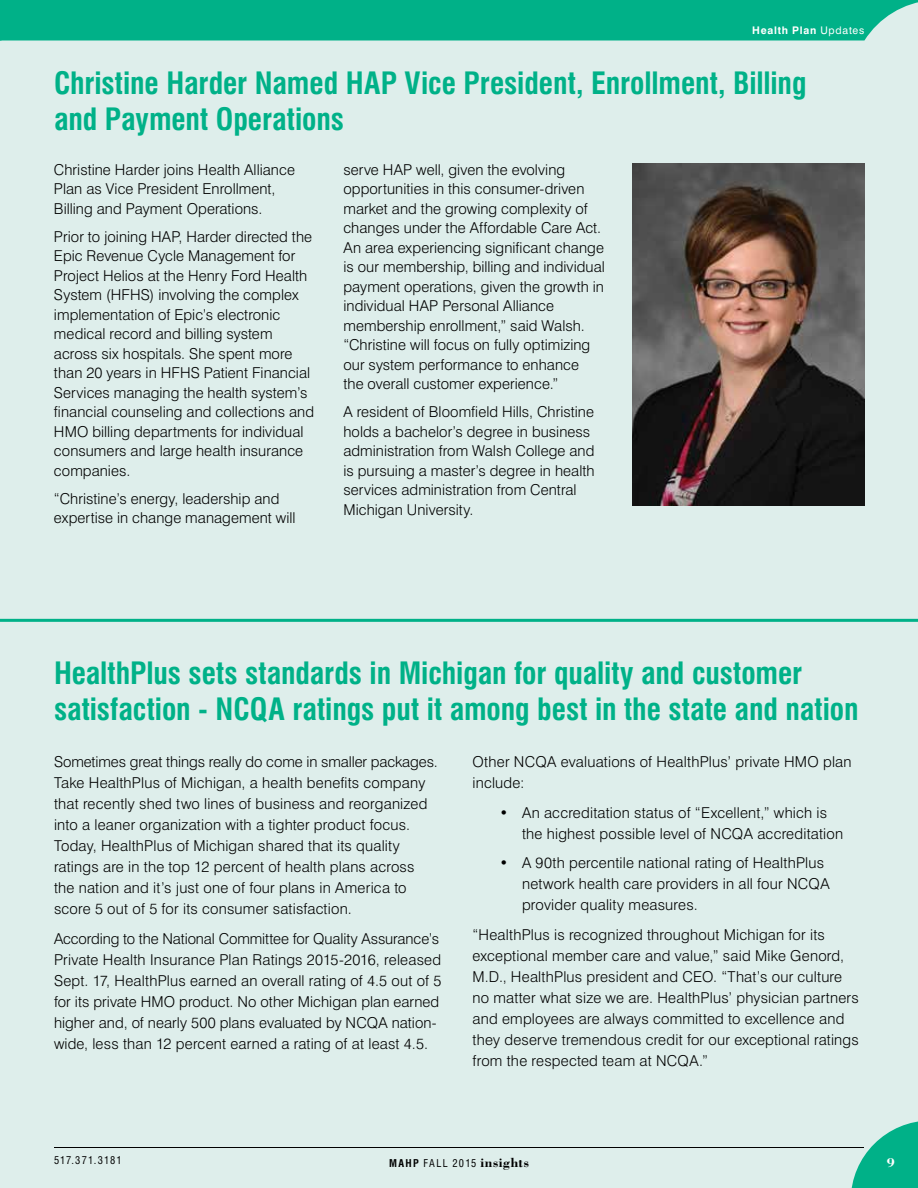
<style>
.page{position:relative;width:918px;height:1188px;background:#deeeeb}
.page>*{position:absolute;margin:0;border:0;box-sizing:border-box;transform-origin:0 0}
.t1{font:700 condensed 30px/36px "Swiss 721 BT";letter-spacing:-.005em;color:#00b188}
.t2{font:300 15px/19.5px "Swiss 721 BT";letter-spacing:.005em;color:#000}
.t3{font:700 13.5px "Bodoni";color:#fff}
.t4{font:condensed 10.5px "Swiss 721 BT";letter-spacing:.105em;color:#000}
.t5{font:700 10.5px "Swiss 721 BT";letter-spacing:.07em;color:#fff}
.s1{font-weight:400}
.s2{font-weight:700}
.s3{font-family:"Bodoni";font-weight:700;font-stretch:normal;font-size:13.5px}
</style>
<div class="page">
<hr style="left:0;top:619px;width:918px;height:3px;background:#00b188">
<img style="left:632px;top:163px;width:232px;height:342px">
<svg style="left:851px;top:1121px;width:67px;height:67px"></svg>
<hr style="left:54px;top:1147px;width:810px;height:1px;background:#000">
<div style="left:0;top:0;width:918px;height:40px;background:#00b188"></div>
<p class="t5" style="left:752px;top:24px;width:114px">Health Plan <span class="s1">Updates</span></p>
<h1 class="t1" style="left:54px;top:65px;width:754px">Christine Harder Named HAP Vice President, Enrollment, Billing and Payment Operations</h1>
<p class="t2" style="left:54px;top:159px;width:243px">Christine Harder joins Health Alliance<br>Plan as Vice President Enrollment,<br>Billing and Payment Operations.</p>
<p class="t2" style="left:54px;top:227px;width:262px">Prior to joining HAP, Harder directed the Epic Revenue Cycle Management for Project Helios at the Henry Ford Health System (HFHS) involving the complex implementation of Epic’s electronic medical record and billing system across six hospitals. She spent more than 20 years in HFHS Patient Financial Services managing the health system’s financial counseling and collections and HMO billing departments for individual consumers and large health insurance companies.</p>
<p class="t2" style="left:54px;top:489px;width:243px">“Christine’s energy, leadership and expertise in change management will</p>
<p class="t2" style="left:343px;top:159px;width:263px">serve HAP well, given the evolving opportunities in this consumer-driven market and the growing complexity of changes under the Affordable Care Act.<br>An area experiencing significant change is our membership, billing and individual payment operations, given the growth in individual HAP Personal Alliance membership enrollment,” said Walsh. “Christine will focus on fully optimizing our system performance to enhance<br>the overall customer experience.”</p>
<p class="t2" style="left:343px;top:402px;width:253px">A resident of Bloomfield Hills, Christine holds a bachelor’s degree in business administration from Walsh College and is pursuing a master’s degree in health services administration from Central Michigan University.</p>
<h1 class="t1" style="left:54px;top:655px;width:806px">HealthPlus sets standards in Michigan for quality and customer satisfaction - NCQA ratings put it among best in the state and nation</h1>
<p class="t2" style="left:54px;top:751px;width:385px;line-height:21px">Sometimes great things really do come in smaller packages.<br>Take HealthPlus of Michigan, a health benefits company that recently shed two lines of business and reorganized into a leaner organization with a tighter product focus.<br>Today, HealthPlus of Michigan shared that its quality ratings are in the top 12 percent of health plans across the nation and it’s just one of four plans in America to score 5 out of 5 for its consumer satisfaction.</p>
<p class="t2" style="left:54px;top:928px;width:389px;line-height:21px">According to the National Committee for Quality Assurance’s Private Health Insurance Plan Ratings 2015-2016, released Sept. 17, HealthPlus earned an overall rating of 4.5 out of 5 for its private HMO product. No other Michigan plan earned higher and, of nearly 500 plans evaluated by NCQA nation&shy;wide, less than 12 percent earned a rating of at least 4.5.</p>
<p class="t2" style="left:472px;top:751px;width:381px;line-height:21px">Other NCQA evaluations of HealthPlus’ private HMO plan include:</p>
<p class="t2" style="left:522px;top:802px;width:323px;line-height:21px;text-indent:-22px">• An accreditation status of “Excellent,” which is the highest possible level of NCQA accreditation</p>
<p class="t2" style="left:522px;top:853px;width:309px;line-height:21px;text-indent:-22px">• A 90th percentile national rating of HealthPlus network health care providers in all four NCQA provider quality measures.</p>
<p class="t2" style="left:472px;top:924px;width:388px;line-height:21px">“HealthPlus is recognized throughout Michigan for its exceptional member care and value,” said Mike Genord, M.D., HealthPlus president and CEO. “That’s our culture no matter what size we are. HealthPlus’ physician partners and employees are always committed to excellence and they deserve tremendous credit for our exceptional ratings from the respected team at NCQA.”</p>
<p class="t4" style="left:54px;top:1154px;width:69px">517.371.3181</p>
<p class="t4" style="left:389px;top:1156px;width:141px"><span class="s2">MAHP</span> FALL 2015 <span class="s3">insights</span></p>
<p class="t3" style="left:887px;top:1154px;width:10px">9</p>
</div>
